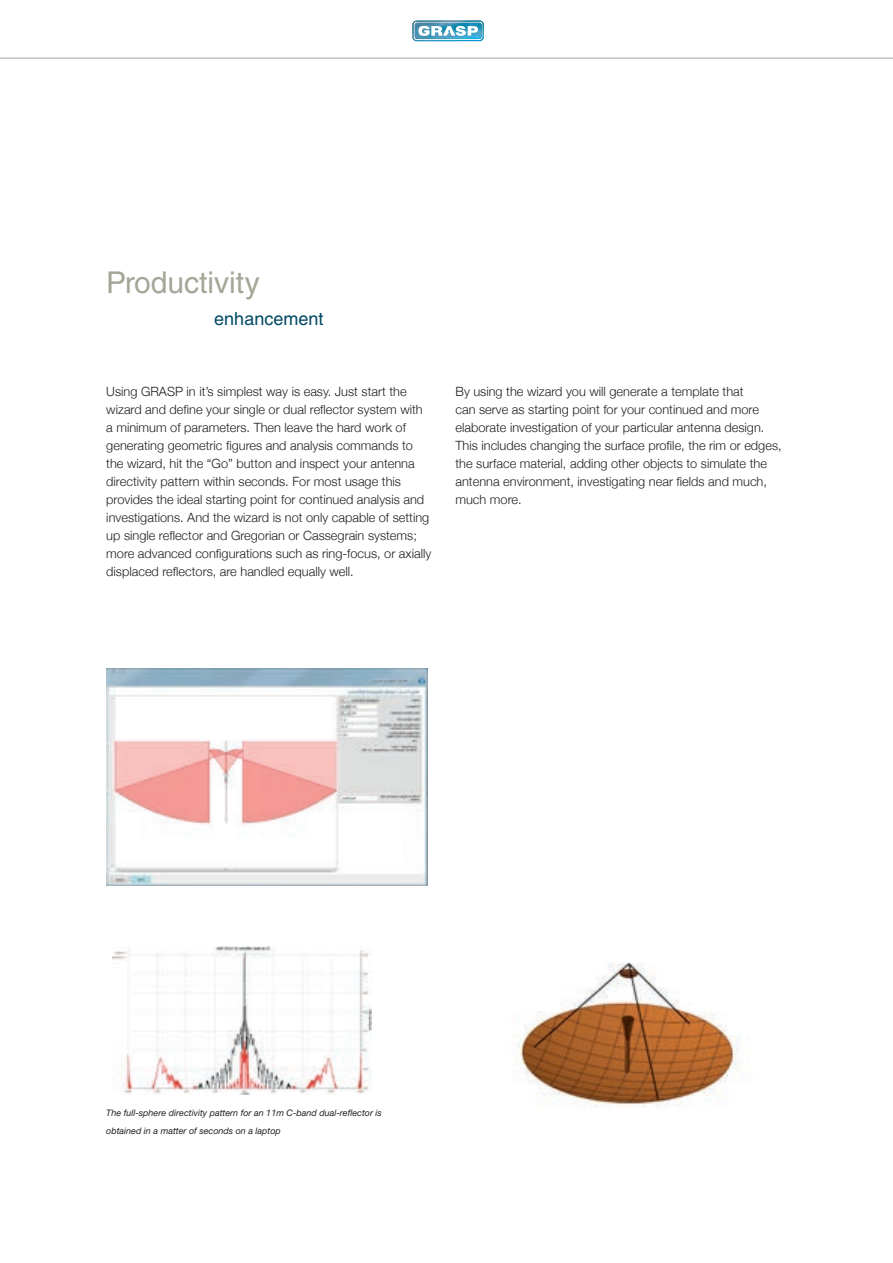
<style>
.page{position:relative;width:893px;height:1263px;background:#fff}
.page>*{position:absolute;margin:0;border:0;box-sizing:border-box;transform-origin:0 0}
.t1{font:30px "Helvetica LT Std";color:#a6a698}
.t2{font:18px "Helvetica LT Std";color:#004964}
.t3{font:300 12.75px/18px "Helvetica Neue";color:#231f20}
.t4{font:italic 9px/18px "Helvetica Neue";color:#231f20}
</style>
<div class="page">
<img style="left:112px;top:946px;width:259px;height:148px">
<img style="left:106px;top:668px;width:321px;height:217px">
<img style="left:515px;top:962px;width:225px;height:146px">
<svg style="left:412px;top:21px;width:72px;height:20px"></svg>
<hr style="left:0;top:58px;width:893px;height:1px;background:#a6a698">
<h1 class="t1" style="left:106px;top:266px;width:155px">Productivity</h1>
<h2 class="t2" style="left:214px;top:309px;width:111px">enhancement</h2>
<p class="t3" style="left:106px;top:382px;width:326px">Using GRASP in it’s simplest way is easy. Just start the wizard and define your single or dual reflector system with a minimum of parameters. Then leave the hard work of generating geometric figures and analysis commands to the wizard, hit the “Go” button and inspect your antenna directivity pattern within seconds. For most usage this provides the ideal starting point for continued analysis and investigations. And the wizard is not only capable of setting up single reflector and Gregorian or Cassegrain systems; more advanced configurations such as ring-focus, or axially displaced reflectors, are handled equally well.</p>
<p class="t3" style="left:455px;top:382px;width:328px">By using the wizard you will generate a template that<br>can serve as starting point for your continued and more elaborate investigation of your particular antenna design.<br>This includes changing the surface profile, the rim or edges, the surface material, adding other objects to simulate the antenna environment, investigating near fields and much, much more.</p>
<p class="t4" style="left:106px;top:1104px;width:277px">The full-sphere directivity pattern for an 11m C-band dual-reflector is obtained in a matter of seconds on a laptop</p>
</div>
